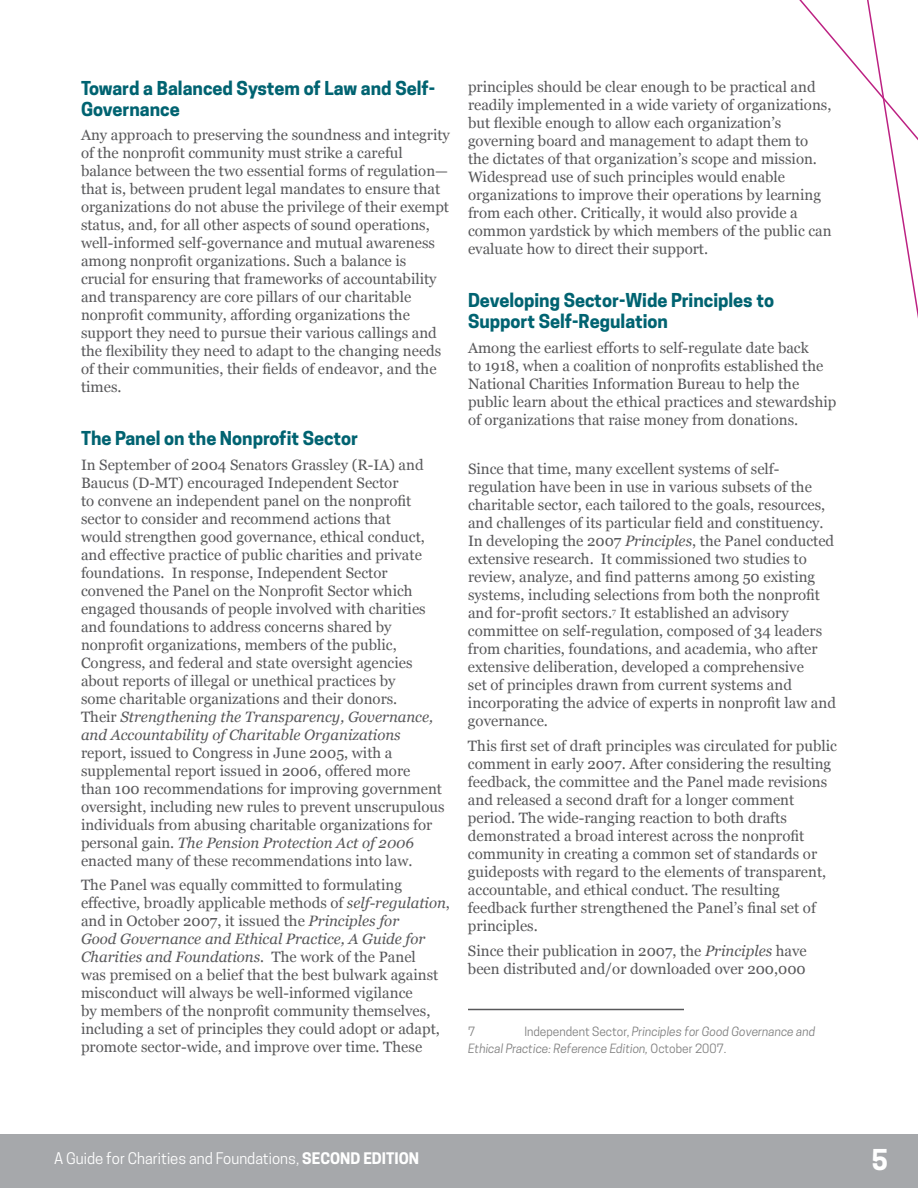
<style>
.page{position:relative;width:918px;height:1188px;background:#fff}
.page>*{position:absolute;margin:0;border:0;box-sizing:border-box;transform-origin:0 0}
.t1{font:700 27px "Cooper Hewitt";color:#fff}
.t2{font:700 18px/21px "Cooper Hewitt";color:#006371}
.t3{font:15px/18px "Georgia";color:#58585a}
.t4{font:15px "Cooper Hewitt";color:#fff}
.t5{font:italic 12px/16.5px "Cooper Hewitt";color:#7f7f7f}
.t6{font:12px "Cooper Hewitt";color:#7f7f7f}
.s1{font-style:italic}
.s2{font-style:normal}
.s3{font-weight:700}
</style>
<div class="page">
<div style="left:0;top:1134px;width:918px;height:54px;background:#a6a8ab"></div>
<svg style="left:825px;top:0;width:93px;height:319px"></svg>
<hr style="left:468px;top:1009px;width:216px;height:1px;background:#58585a">
<p class="t2" style="left:81px;top:77px;width:356px">Toward a Balanced System of Law and Self-<br>Governance</p>
<p class="t3" style="left:81px;top:125px;width:370px">Any approach to preserving the soundness and integrity of the nonprofit community must strike a careful balance between the two essential forms of regulation— that is, between prudent legal mandates to ensure that organizations do not abuse the privilege of their exempt status, and, for all other aspects of sound operations, well-informed self-governance and mutual awareness among nonprofit organizations. Such a balance is crucial for ensuring that frameworks of accountability and transparency are core pillars of our charitable nonprofit community, affording organizations the support they need to pursue their various callings and the flexibility they need to adapt to the changing needs of their communities, their fields of endeavor, and the times.</p>
<p class="t2" style="left:81px;top:428px;width:279px">The Panel on the Nonprofit Sector</p>
<p class="t3" style="left:81px;top:455px;width:354px">In September of 2004 Senators Grassley (R-IA) and Baucus (D-MT) encouraged Independent Sector<br>to convene an independent panel on the nonprofit sector to consider and recommend actions that would strengthen good governance, ethical conduct, and effective practice of public charities and private foundations. In response, Independent Sector convened the Panel on the Nonprofit Sector which engaged thousands of people involved with charities and foundations to address concerns shared by nonprofit organizations, members of the public, Congress, and federal and state oversight agencies about reports of illegal or unethical practices by some charitable organizations and their donors.<br>Their <span class="s1">Strengthening the Transparency, Governance, and Accountability of Charitable Organizations</span></p>
<p class="t3" style="left:81px;top:743px;width:365px">report, issued to Congress in June 2005, with a supplemental report issued in 2006, offered more<br>than 100 recommendations for improving government oversight, including new rules to prevent unscrupulous individuals from abusing charitable organizations for personal gain. <span class="s1">The Pension Protection Act of 2006 </span>enacted many of these recommendations into law.</p>
<p class="t3" style="left:81px;top:875px;width:370px">The Panel was equally committed to formulating effective, broadly applicable methods of <span class="s1">self-regulation</span>, and in October 2007, it issued the <span class="s1">Principles for<br>Good Governance and Ethical Practice, A Guide for Charities and Foundations.</span> The work of the Panel<br>was premised on a belief that the best bulwark against misconduct will always be well-informed vigilance<br>by members of the nonprofit community themselves, including a set of principles they could adopt or adapt, promote sector-wide, and improve over time. These</p>
<p class="t3" style="left:468px;top:78px;width:365px">principles should be clear enough to be practical and readily implemented in a wide variety of organizations, but flexible enough to allow each organization’s governing board and management to adapt them to the dictates of that organization’s scope and mission.<br>Widespread use of such principles would enable organizations to improve their operations by learning from each other. Critically, it would also provide a common yardstick by which members of the public can evaluate how to direct their support.</p>
<p class="t2" style="left:468px;top:290px;width:308px">Developing Sector-Wide Principles to<br>Support Self-Regulation</p>
<p class="t3" style="left:468px;top:338px;width:370px">Among the earliest efforts to self-regulate date back<br>to 1918, when a coalition of nonprofits established the National Charities Information Bureau to help the public learn about the ethical practices and stewardship of organizations that raise money from donations.</p>
<p class="t3" style="left:468px;top:459px;width:370px">Since that time, many excellent systems of self&shy;regulation have been in use in various subsets of the charitable sector, each tailored to the goals, resources, and challenges of its particular field and constituency.<br>In developing the 2007 <span class="s1">Principles</span>, the Panel conducted extensive research. It commissioned two studies to review, analyze, and find patterns among 50 existing systems, including selections from both the nonprofit and for-profit sectors.<sup>7</sup> It established an advisory committee on self-regulation, composed of 34 leaders from charities, foundations, and academia, who after extensive deliberation, developed a comprehensive<br>set of principles drawn from current systems and incorporating the advice of experts in nonprofit law and governance.</p>
<p class="t3" style="left:468px;top:736px;width:370px">This first set of draft principles was circulated for public comment in early 2007. After considering the resulting feedback, the committee and the Panel made revisions and released a second draft for a longer comment period. The wide-ranging reaction to both drafts demonstrated a broad interest across the nonprofit community in creating a common set of standards or guideposts with regard to the elements of transparent, accountable, and ethical conduct. The resulting feedback further strengthened the Panel’s final set of principles.</p>
<p class="t3" style="left:468px;top:941px;width:340px">Since their publication in 2007, the <span class="s1">Principles</span> have been distributed and/or downloaded over 200,000</p>
<p class="t5" style="left:468px;top:1024px;width:349px;text-indent:56px"><span class="s2">Independent Sector,</span> Principles for Good Governance and<br>Ethical Practice: Reference Edition, <span class="s2">October 2007.</span></p>
<p class="t6" style="left:468px;top:1025px;width:9px">7</p>
<p class="t4" style="left:54px;top:1150px;width:367px">A Guide for Charities and Foundations, <span class="s3">SECOND EDITION</span></p>
<h1 class="t1" style="left:872px;top:1144px;width:18px">5</h1>
</div>
